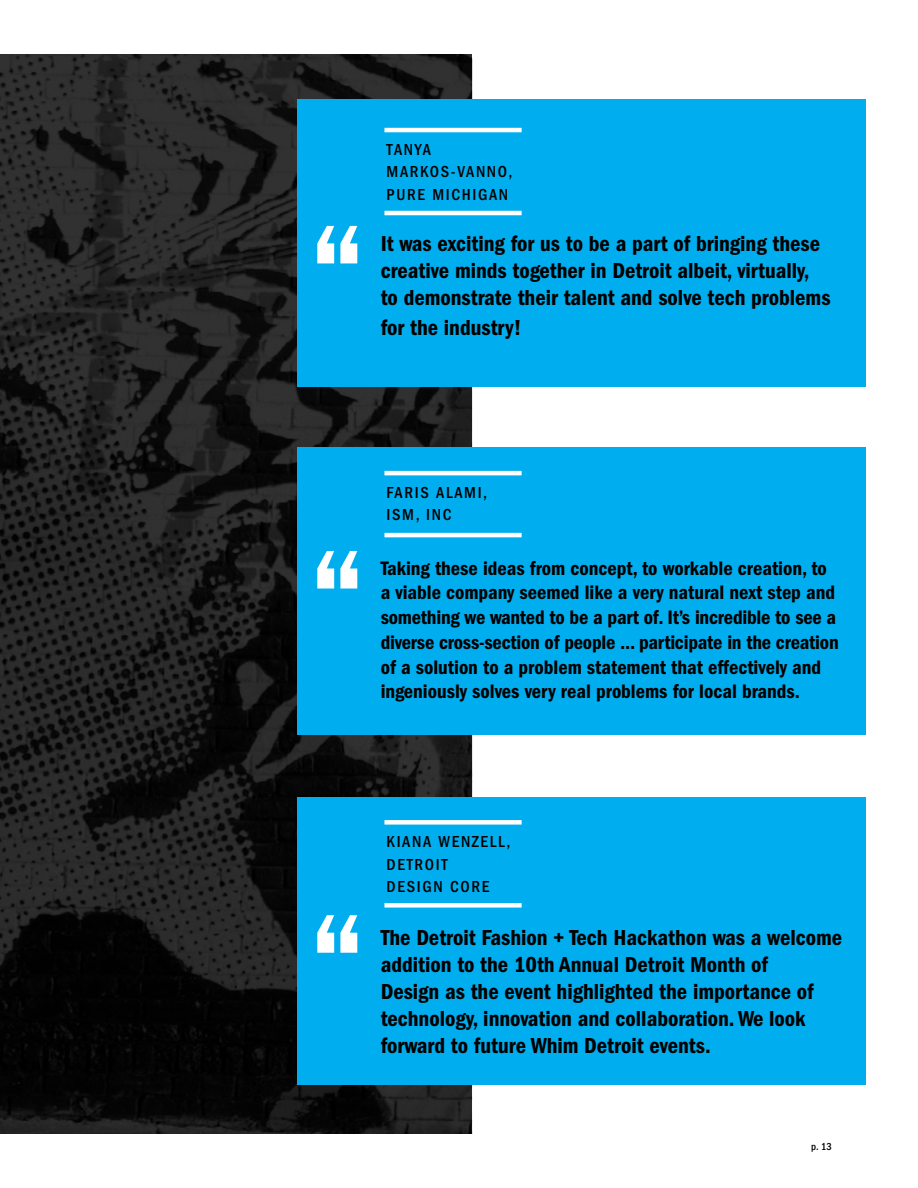
<style>
.page{position:relative;width:918px;height:1188px;background:#fff}
.page>*{position:absolute;margin:0;border:0;box-sizing:border-box;transform-origin:0 0}
.t1{font:135px "ITC Franklin Gothic Std Dm Cd";color:#fff}
.t2{font:22.5px/27px "ITC Franklin Gothic Std Dm Cd";color:#000}
.t3{font:20.25px/24.8px "ITC Franklin Gothic Std Dm Cd";color:#000}
.t4{font:500 condensed 16.5px/22.5px "ITC Franklin Gothic Std";letter-spacing:.1em;color:#000}
.t5{font:500 condensed 10.5px "ITC Franklin Gothic Std";color:#000}
</style>
<div class="page">
<img style="left:0;top:54px;width:472px;height:1080px">
<div style="left:297px;top:797px;width:568px;height:288px;background:#00aeef"></div>
<div style="left:297px;top:447px;width:568px;height:288px;background:#00aeef"></div>
<div style="left:297px;top:100px;width:568px;height:287px;background:#00aeef"></div>
<div style="left:384px;top:903px;width:138px;height:5px;background:#fff"></div>
<div style="left:384px;top:820px;width:138px;height:5px;background:#fff"></div>
<hr style="left:384px;top:533px;width:138px;height:4px;background:#fff">
<hr style="left:384px;top:471px;width:138px;height:4px;background:#fff">
<hr style="left:384px;top:211px;width:138px;height:4px;background:#fff">
<hr style="left:384px;top:128px;width:138px;height:4px;background:#fff">
<p class="t4" style="left:387px;top:138px;width:127px">TANYA<br>MARKOS-VANNO,<br>PURE MICHIGAN</p>
<h1 class="t1" style="left:309px;top:196px;width:59px">“</h1>
<p class="t2" style="left:381px;top:230px;width:451px">It was exciting for us to be a part of bringing these creative minds together in Detroit albeit, virtually, to demonstrate their talent and solve tech problems</p>
<p class="t2" style="left:381px;top:314px;width:142px">for the industry!</p>
<p class="t4" style="left:387px;top:481px;width:102px">FARIS ALAMI,<br>ISM, INC</p>
<h1 class="t1" style="left:309px;top:521px;width:59px">“</h1>
<p class="t3" style="left:381px;top:556px;width:460px">Taking these ideas from concept, to workable creation, to a viable company seemed like a very natural next step and something we wanted to be a part of. It’s incredible to see a diverse cross-section of people ... participate in the creation of a solution to a problem statement that effectively and ingeniously solves very real problems for local brands.</p>
<h1 class="t1" style="left:309px;top:885px;width:59px">“</h1>
<p class="t4" style="left:387px;top:830px;width:125px">KIANA WENZELL,<br>DETROIT<br>DESIGN CORE</p>
<p class="t2" style="left:381px;top:924px;width:463px">The Detroit Fashion + Tech Hackathon was a welcome addition to the 10th Annual Detroit Month of<br>Design as the event highlighted the importance of technology, innovation and collaboration. We look forward to future Whim Detroit events.</p>
<p class="t5" style="left:811px;top:1140px;width:22px">p. 13</p>
</div>
